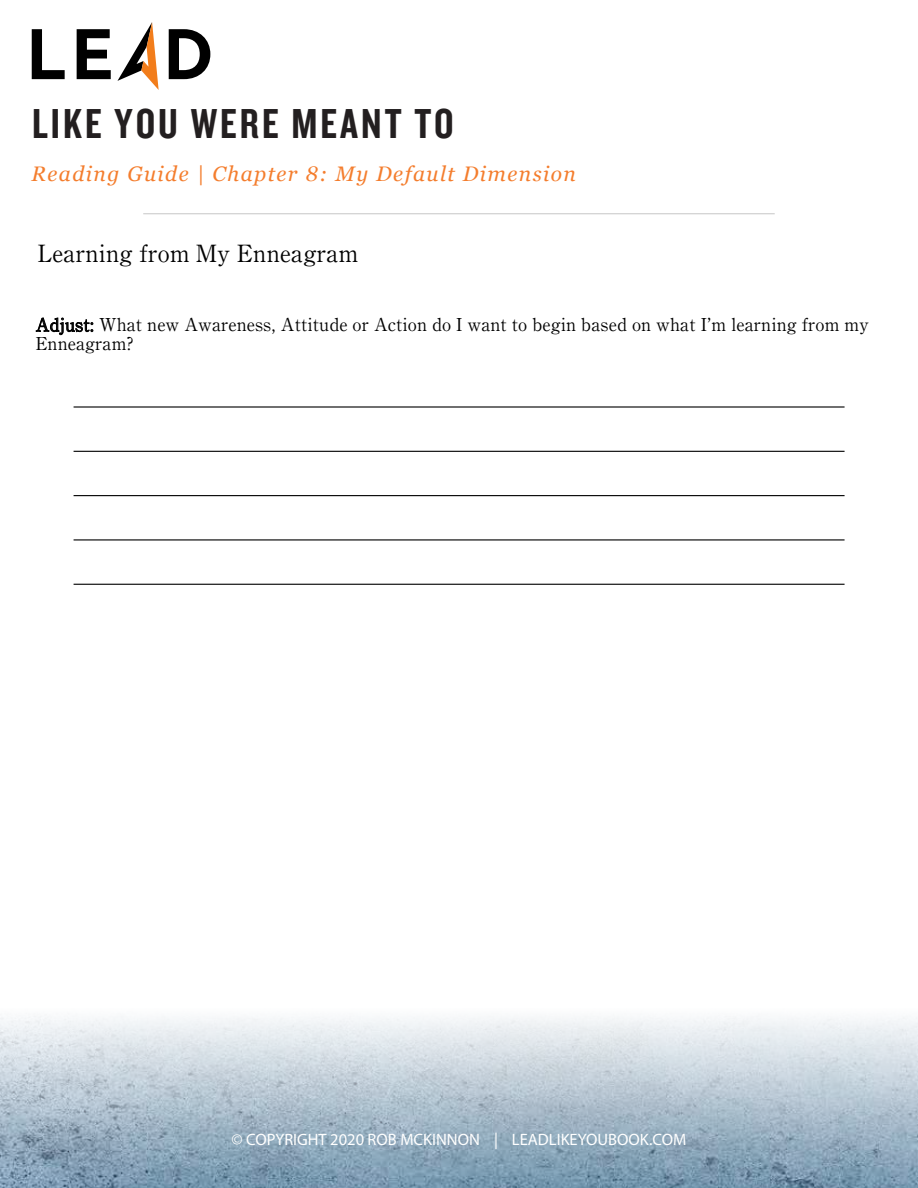
<style>
.page{position:relative;width:918px;height:1188px;background:#fff}
.page>*{position:absolute;margin:0;border:0;box-sizing:border-box;transform-origin:0 0}
.t1{font:43.5px "Knockout HTF49 Liteweight";letter-spacing:.07em;color:#231f20}
.t2{font:24px "Century OSMT Pro";letter-spacing:.04em;color:#000}
.t3{font:italic 21px "Georgia";letter-spacing:.07em;color:#f47d2d}
.t4{font:18px/18.6px "Century OSMT Pro";letter-spacing:.04em;color:#000}
.t5{font:16.5px "Myriad Pro";color:#fff}
</style>
<div class="page">
<svg style="left:0;top:1016px;width:918px;height:172px;background:#b2c3cf"></svg>
<svg style="left:169px;top:29px;width:41px;height:50px"></svg>
<svg style="left:32px;top:29px;width:79px;height:50px"></svg>
<svg style="left:117px;top:22px;width:42px;height:68px"></svg>
<hr style="left:143px;top:213px;width:632px;height:1px;background:#ccc">
<hr style="left:74px;top:406px;width:771px;height:2px;background:#000">
<hr style="left:74px;top:451px;width:771px;height:1px;background:#000">
<svg style="left:35px;top:317px;width:58px;height:18px"></svg>
<hr style="left:74px;top:495px;width:771px;height:1px;background:#000">
<hr style="left:74px;top:539px;width:771px;height:2px;background:#000">
<hr style="left:74px;top:584px;width:771px;height:1px;background:#000">
<h1 class="t1" style="left:32px;top:101px;width:423px">LIKE YOU WERE MEANT TO</h1>
<p class="t3" style="left:31px;top:159px;width:546px">Reading Guide | Chapter 8: My Default Dimension</p>
<h2 class="t2" style="left:38px;top:239px;width:321px">Learning from My Enneagram</h2>
<p class="t4" style="left:36px;top:315px;width:834px">Adjust: What new Awareness, Attitude or Action do I want to begin based on what I’m learning from my<br>Enneagram?</p>
<p class="t5" style="left:232px;top:1130px;width:456px">© COPYRIGHT 2020 ROB MCKINNON | LEADLIKEYOUBOOK.COM</p>
</div>
